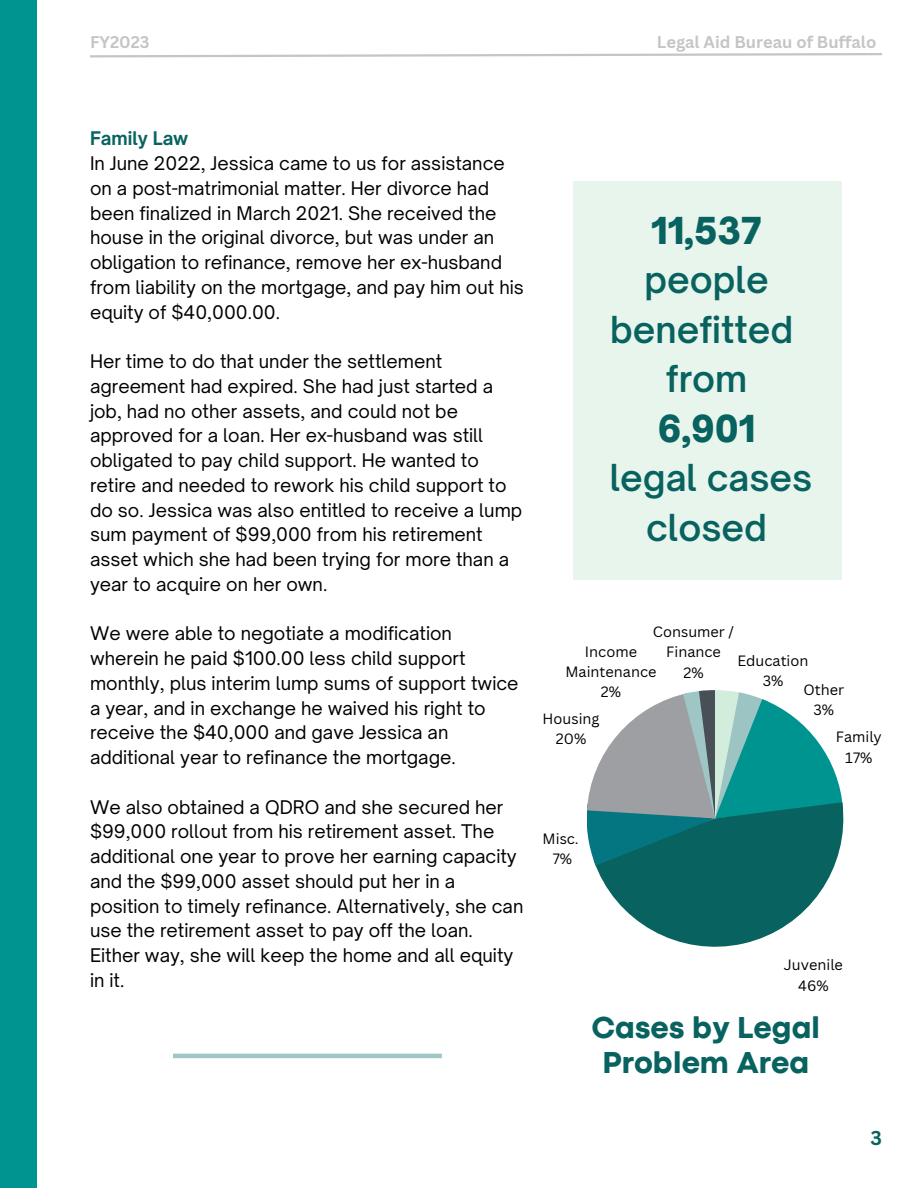
<style>
.page{position:relative;width:918px;height:1188px;background:#fff}
.page>*{position:absolute;margin:0;border:0;box-sizing:border-box;transform-origin:0 0}
.t1{font:600 35.55px/49.5px "Open Sauce One";color:#08625f;text-align:center}
.t2{font:900 35.55px "Open Sauce One";color:#08625f}
.t3{font:800 31.5px/34.5px "Codec Pro";color:#08625f;text-align:center}
.t4{font:700 19.5px "Canva Sans";color:#08625f}
.t5{font:18px/24.8px "Open Sauce One";color:#000}
.t6{font:700 18px "Open Sauce One";color:#08625f}
.t7{font:700 16.5px "Canva Sans";color:#c3c5c6}
.t8{font:14.55px/20.2px "Canva Sans";color:#000;text-align:center}
.s1{font-weight:900}
</style>
<div class="page">
<div style="left:0;top:0;width:37px;height:1188px;background:#009490"></div>
<svg style="left:90px;top:53px;width:792px;height:5px"></svg>
<div style="left:573px;top:181px;width:269px;height:398px;background:#e7f5ec"></div>
<hr style="left:173px;top:1054px;width:269px;height:4px;background:#9dc6c5">
<svg style="left:587px;top:690px;width:256px;height:257px"></svg>
<p class="t7" style="left:90px;top:31px;width:61px">FY2023</p>
<p class="t7" style="left:657px;top:31px;width:221px">Legal Aid Bureau of Buffalo</p>
<p class="t6" style="left:90px;top:127px;width:100px">Family Law</p>
<p class="t5" style="left:90px;top:151px;width:435px">In June 2022, Jessica came to us for assistance on a post-matrimonial matter. Her divorce had been finalized in March 2021. She received the house in the original divorce, but was under an obligation to refinance, remove her ex-husband from liability on the mortgage, and pay him out his equity of $40,000.00.</p>
<p class="t5" style="left:90px;top:349px;width:434px">Her time to do that under the settlement agreement had expired. She had just started a job, had no other assets, and could not be approved for a loan. Her ex-husband was still obligated to pay child support. He wanted to retire and needed to rework his child support to do so. Jessica was also entitled to receive a lump sum payment of $99,000 from his retirement asset which she had been trying for more than a year to acquire on her own.</p>
<p class="t5" style="left:90px;top:621px;width:430px">We were able to negotiate a modification wherein he paid $100.00 less child support monthly, plus interim lump sums of support twice a year, and in exchange he waived his right to receive the $40,000 and gave Jessica an additional year to refinance the mortgage.</p>
<p class="t5" style="left:90px;top:794px;width:435px">We also obtained a QDRO and she secured her $99,000 rollout from his retirement asset. The additional one year to prove her earning capacity and the $99,000 asset should put her in a position to timely refinance. Alternatively, she can use the retirement asset to pay off the loan.<br>Either way, she will keep the home and all equity in it.</p>
<p class="t1" style="left:610px;top:206px;width:185px"><span class="s1">11,537 </span>people benefitted from</p>
<p class="t2" style="left:658px;top:406px;width:99px">6,901</p>
<p class="t1" style="left:610px;top:453px;width:204px">legal cases closed</p>
<p class="t8" style="left:653px;top:621px;width:83px">Consumer /<br>Finance</p>
<p class="t8" style="left:683px;top:662px;width:22px">2%</p>
<p class="t8" style="left:566px;top:641px;width:92px">Income<br>Maintenance</p>
<p class="t8" style="left:601px;top:682px;width:22px">2%</p>
<p class="t8" style="left:738px;top:650px;width:72px">Education</p>
<p class="t8" style="left:763px;top:670px;width:22px">3%</p>
<p class="t8" style="left:804px;top:679px;width:42px">Other</p>
<p class="t8" style="left:814px;top:699px;width:22px">3%</p>
<p class="t8" style="left:543px;top:708px;width:58px">Housing</p>
<p class="t8" style="left:556px;top:728px;width:32px">20%</p>
<p class="t8" style="left:836px;top:727px;width:48px">Family</p>
<p class="t8" style="left:845px;top:747px;width:29px">17%</p>
<p class="t8" style="left:543px;top:828px;width:38px">Misc.</p>
<p class="t8" style="left:553px;top:848px;width:21px">7%</p>
<p class="t8" style="left:784px;top:955px;width:61px">Juvenile</p>
<p class="t8" style="left:798px;top:975px;width:32px">46%</p>
<p class="t3" style="left:592px;top:1013px;width:230px">Cases by Legal<br>Problem Area</p>
<p class="t4" style="left:871px;top:1124px;width:13px">3</p>
</div>
